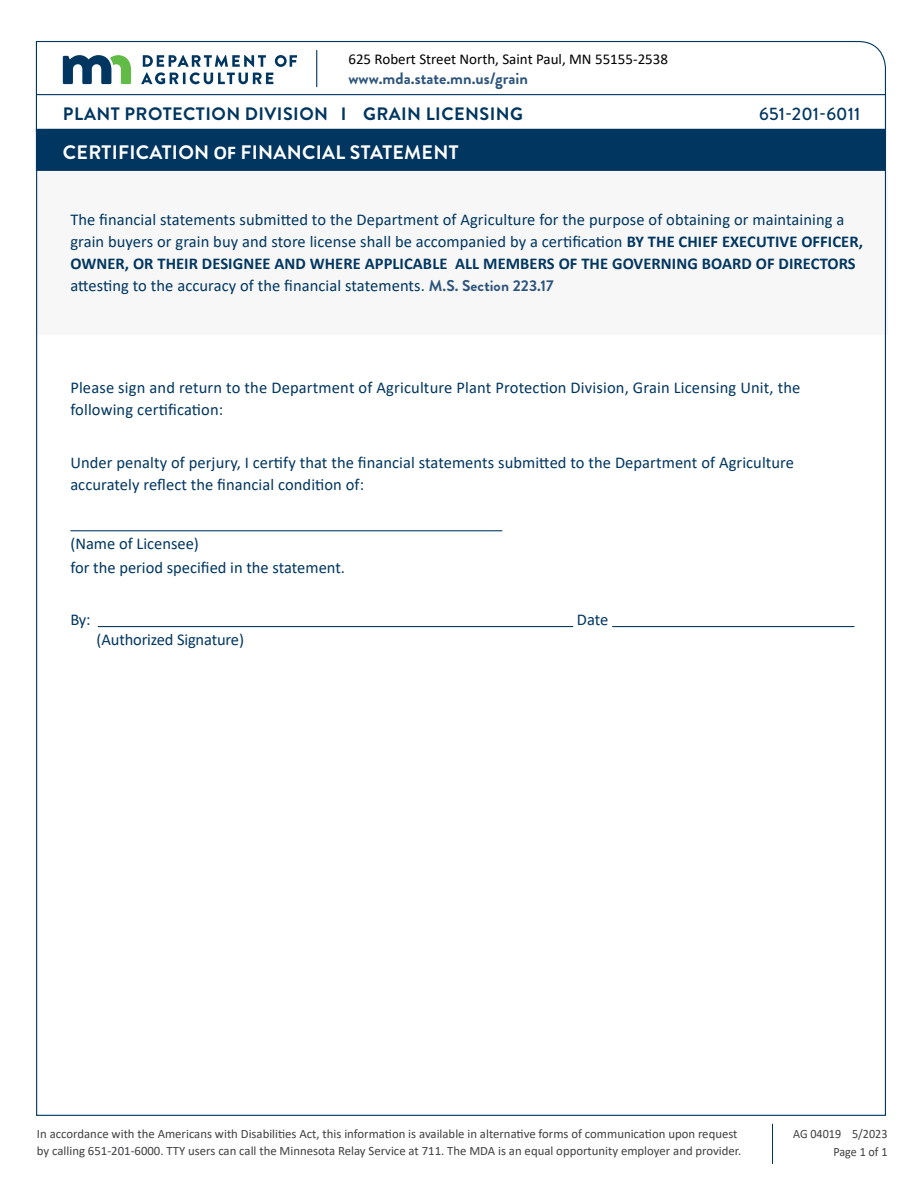
<style>
.page{position:relative;width:918px;height:1188px;background:#fff}
.page>*{position:absolute;margin:0;border:0;box-sizing:border-box;transform-origin:0 0}
.t1{font:700 19.5px "Brandon Grotesque";letter-spacing:.015em;color:#fff}
.t2{font:700 18px "Brandon Grotesque";letter-spacing:.025em;color:#003660}
.t3{font:500 18px "Brandon Grotesque";letter-spacing:.01em;color:#003660}
.t4{font:16.5px/21.9px "Calibri";letter-spacing:.005em;color:#003660}
.t5{font:700 16.5px "Brandon Grotesque";color:#2e557c}
.t6{font:15px "Calibri";color:#000}
.t7{font:12.75px/17.2px "Calibri";color:#414042}
.t8{font:12.75px/18px "Calibri";color:#414042;text-align:right;scale:.95 1}
.s1{font-family:"Calibri"}
.s2{font-weight:700}
.s3{font-family:"Brandon Grotesque";font-weight:700;font-size:15.6px;color:#2e557c}
</style>
<div class="page">
<div style="left:36px;top:171px;width:852px;height:164px;background:#f7f7f7"></div>
<svg style="left:35px;top:40px;width:852px;height:93px"></svg>
<svg style="left:63px;top:55px;width:68px;height:29px"></svg>
<svg style="left:141px;top:55px;width:156px;height:29px"></svg>
<hr style="left:36px;top:94px;width:850px;height:1px;background:#003660">
<hr style="left:316px;top:50px;width:1px;height:37px;background:#003660">
<div style="left:36px;top:129px;width:850px;height:42px;background:#003660;border:2px solid #003660"></div>
<hr style="left:772px;top:1124px;width:1px;height:40px;background:#003660">
<hr style="left:70px;top:530px;width:432px;height:1px;background:#003660">
<hr style="left:98px;top:626px;width:475px;height:1px;background:#003660">
<hr style="left:612px;top:626px;width:242px;height:1px;background:#003660">
<p class="t6" style="left:348px;top:49px;width:321px">625 Robert Street North, Saint Paul, MN 55155-2538</p>
<p class="t5" style="left:348px;top:67px;width:181px">www.mda.state.mn.us/grain</p>
<p class="t2" style="left:63px;top:101px;width:462px">PLANT PROTECTION DIVISION I GRAIN LICENSING</p>
<p class="t3" style="left:759px;top:101px;width:102px">651-201-6011</p>
<p class="t1" style="left:63px;top:138px;width:397px">CERTIFICATION <span class="s1">OF</span> FINANCIAL STATEMENT</p>
<p class="t4" style="left:70px;top:208px;width:794px">The financial statements submitted to the Department of Agriculture for the purpose of obtaining or maintaining a grain buyers or grain buy and store license shall be accompanied by a certification <span class="s2">BY THE CHIEF EXECUTIVE OFFICER, OWNER, OR THEIR DESIGNEE AND WHERE APPLICABLE ALL MEMBERS OF THE GOVERNING BOARD OF DIRECTORS </span>attesting to the accuracy of the financial statements. <span class="s3">M.S. Section 223.17</span></p>
<p class="t4" style="left:70px;top:376px;width:732px">Please sign and return to the Department of Agriculture Plant Protection Division, Grain Licensing Unit, the following certification:</p>
<p class="t4" style="left:70px;top:451px;width:725px">Under penalty of perjury, I certify that the financial statements submitted to the Department of Agriculture accurately reflect the financial condition of:</p>
<p class="t4" style="left:70px;top:532px;width:276px;line-height:23.4px">(Name of Licensee)<br>for the period specified in the statement.</p>
<p class="t4" style="left:70px;top:608px;width:22px">By:</p>
<p class="t4" style="left:577px;top:608px;width:33px">Date</p>
<p class="t4" style="left:96px;top:628px;width:149px">(Authorized Signature)</p>
<p class="t7" style="left:37px;top:1125px;width:706px">In accordance with the Americans with Disabilities Act, this information is available in alternative forms of communication upon request by calling 651-201-6000. TTY users can call the Minnesota Relay Service at 711. The MDA is an equal opportunity employer and provider.</p>
<p class="t8" style="left:793px;top:1124px;width:101px">AG 04019 5/2023<br>Page 1 of 1</p>
</div>
